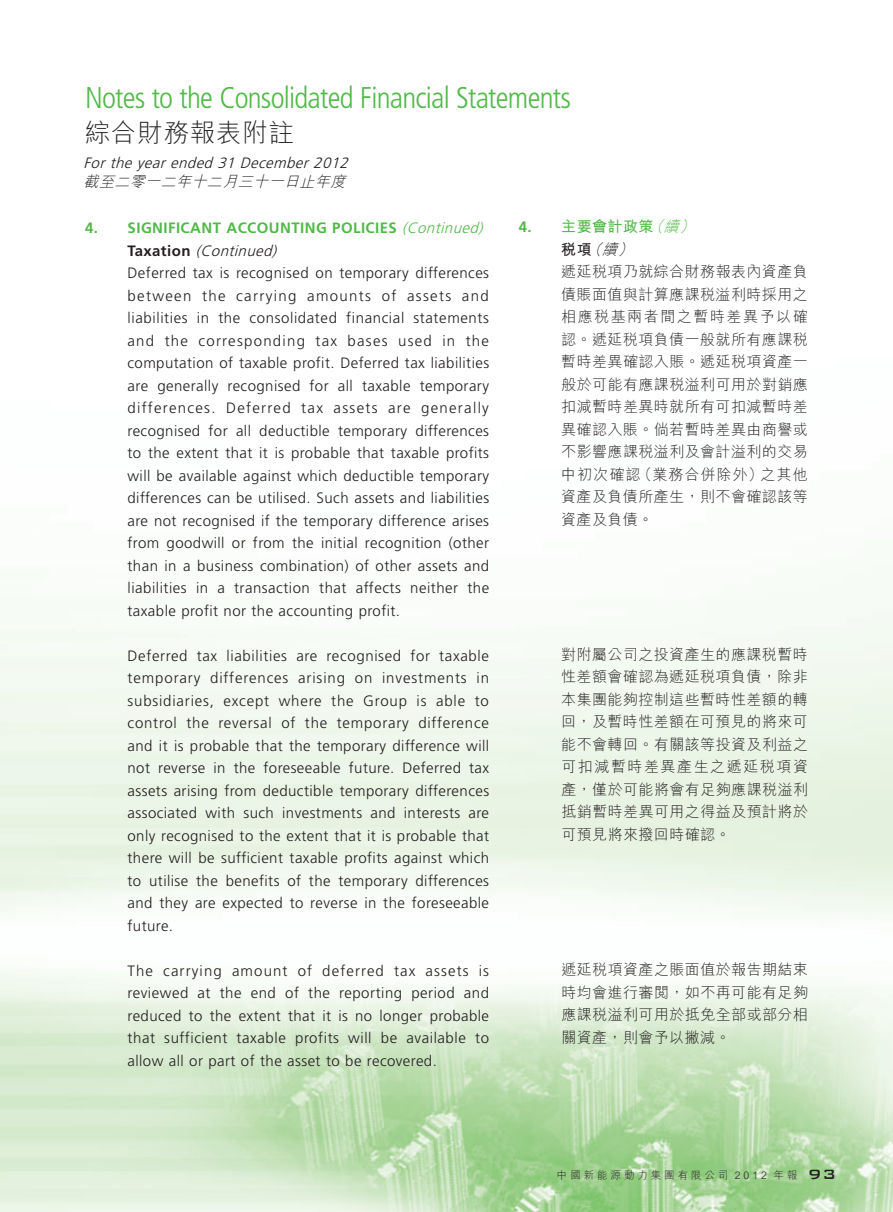
<style>
.page{position:relative;width:893px;height:1212px;background:#fff}
.page>*{position:absolute;margin:0;border:0;box-sizing:border-box;transform-origin:0 0}
.t1{font:300 condensed 30px "Frutiger LT Std";letter-spacing:-.025em;color:#51b948}
.t2{font:300 25.5px "M Hei HK";letter-spacing:.03em;color:#231f20}
.t3{font:300 15px/22.5px "Frutiger LT Std";letter-spacing:.03em;color:#231f20;text-align:justify}
.t4{font:300 15px/22.5px "M Hei HK";letter-spacing:.03em;color:#231f20;text-align:justify}
.t5{font:italic 300 15px "Frutiger LT Std";color:#231f20}
.t6{font:italic 300 15px "M Hei HK";color:#231f20}
.t7{font:300 10.5px "M Hei HK";letter-spacing:.28em;color:#231f20}
.s1{font-family:"Frutiger LT Std";font-weight:700;color:#51b948}
.s2{font-weight:700;color:#51b948}
.s3{font-style:italic;color:#51b948}
.s4{font-weight:700}
.s5{font-style:italic}
.s6{font-family:"Bank Gothic BT";font-weight:500;font-size:18px}
</style>
<div class="page">
<img style="left:0;top:609px;width:893px;height:603px">
<h1 class="t1" style="left:85px;top:80px;width:487px">Notes to the Consolidated Financial Statements</h1>
<h2 class="t2" style="left:85px;top:115px;width:210px">綜合財務報表附註</h2>
<p class="t5" style="left:84px;top:154px;width:271px">For the year ended 31 December 2012</p>
<p class="t6" style="left:84px;top:171px;width:269px">截至二零一二年十二月三十一日止年度</p>
<p class="t4" style="left:561px;top:215px;width:248px;text-align:left;text-indent:-42px"><span class="s1">4.</span> <span class="s2">主要會計政策</span><span class="s3">（續）<br></span><span class="s4">稅項</span><span class="s5">（續）<br></span>遞延稅項乃就綜合財務報表內資產負債賬面值與計算應課稅溢利時採用之相應稅基兩者間之暫時差異予以確認。遞延稅項負債一般就所有應課稅暫時差異確認入賬。遞延稅項資產一般於可能有應課稅溢利可用於對銷應扣減暫時差異時就所有可扣減暫時差異確認入賬。倘若暫時差異由商譽或不影響應課稅溢利及會計溢利的交易中初次確認（業務合併除外）之其他資產及負債所產生，則不會確認該等資產及負債。</p>
<p class="t3" style="left:128px;top:217px;width:363px;text-align:left;text-indent:-42px"><span class="s2">4. SIGNIFICANT ACCOUNTING POLICIES</span> <span class="s3">(Continued)<br></span><span class="s4">Ta x a t i o n</span> <span class="s5">(Continued)<br></span>Deferred tax is recognised on temporary differences between the carrying amounts of assets and liabilities in the consolidated financial statements and the corresponding tax bases used in the computation of taxable profit. Deferred tax liabilities are generally recognised for all taxable temporary differences. Deferred tax assets are generally recognised for all deductible temporary differences to the extent that it is probable that taxable profits will be available against which deductible temporary differences can be utilised. Such assets and liabilities are not recognised if the temporary difference arises from goodwill or from the initial recognition (other than in a business combination) of other assets and liabilities in a transaction that affects neither the taxable profit nor the accounting profit.</p>
<p class="t3" style="left:128px;top:644px;width:363px">Deferred tax liabilities are recognised for taxable temporary differences arising on investments in subsidiaries, except where the Group is able to control the reversal of the temporary difference and it is probable that the temporary difference will not reverse in the foreseeable future. Deferred tax assets arising from deductible temporary differences associated with such investments and interests are only recognised to the extent that it is probable that there will be sufficient taxable profits against which to utilise the benefits of the temporary differences and they are expected to reverse in the foreseeable future.</p>
<p class="t3" style="left:128px;top:959px;width:363px">The carrying amount of deferred tax assets is reviewed at the end of the reporting period and reduced to the extent that it is no longer probable that sufficient taxable profits will be available to allow all or part of the asset to be recovered.</p>
<p class="t4" style="left:561px;top:643px;width:248px">對附屬公司之投資產生的應課稅暫時性差額會確認為遞延稅項負債，除非本集團能夠控制這些暫時性差額的轉回，及暫時性差額在可預見的將來可能不會轉回。有關該等投資及利益之可扣減暫時差異產生之遞延稅項資產，僅於可能將會有足夠應課稅溢利抵銷暫時差異可用之得益及預計將於可預見將來撥回時確認。</p>
<p class="t4" style="left:561px;top:958px;width:248px">遞延稅項資產之賬面值於報告期結束時均會進行審閱，如不再可能有足夠應課稅溢利可用於抵免全部或部分相關資產，則會予以撇減。</p>
<p class="t7" style="left:557px;top:1168px;width:281px">中國新能源動力集團有限公司 2012 年報 <span class="s6">93</span></p>
</div>
